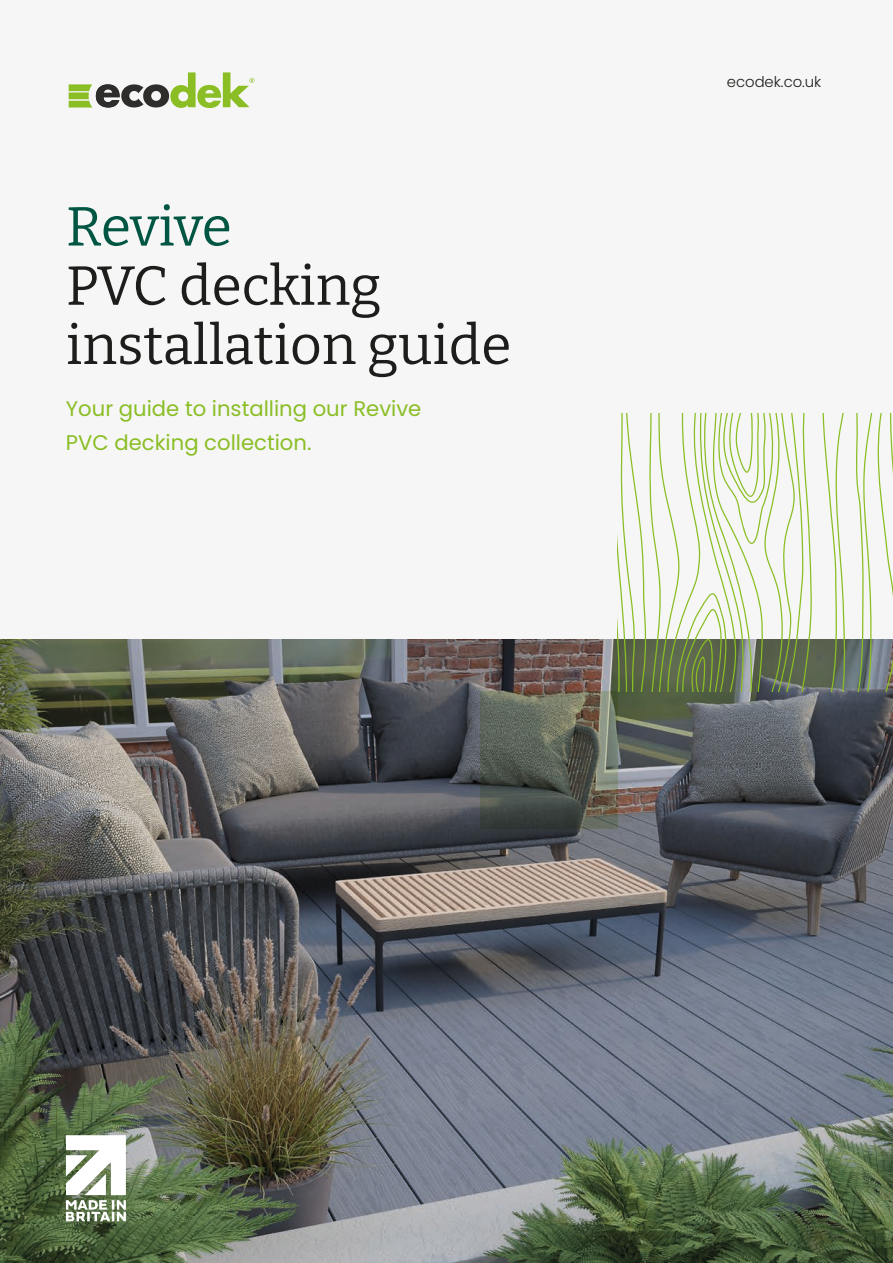
<style>
.page{position:relative;width:893px;height:1263px;background:#fff}
.page>*{position:absolute;margin:0;border:0;box-sizing:border-box;transform-origin:0 0}
.t1{font:55.05px/59.2px "Bitter";color:#1d1d1b}
.t2{font:21.15px/33.9px "Poppins";color:#8abe24}
.t3{font:300 14.85px "Poppins";color:#1d1d1b}
.s1{color:#005642}
</style>
<div class="page">
<div style="left:0;top:0;width:893px;height:651px;background:#f6f6f6"></div>
<img style="left:0;top:639px;width:893px;height:624px">
<svg style="left:69px;top:72px;width:185px;height:36px"></svg>
<svg style="left:66px;top:1135px;width:60px;height:86px"></svg>
<svg style="left:618px;top:413px;width:275px;height:279px"></svg>
<svg style="left:481px;top:692px;width:137px;height:137px"></svg>
<p class="t1" style="left:66px;top:194px;width:447px"><span class="s1">Revive<br></span>PVC decking installation guide</p>
<p class="t2" style="left:66px;top:392px;width:357px">Your guide to installing our Revive<br>PVC decking collection.</p>
<p class="t3" style="left:727px;top:73px;width:96px">ecodek.co.uk</p>
</div>
